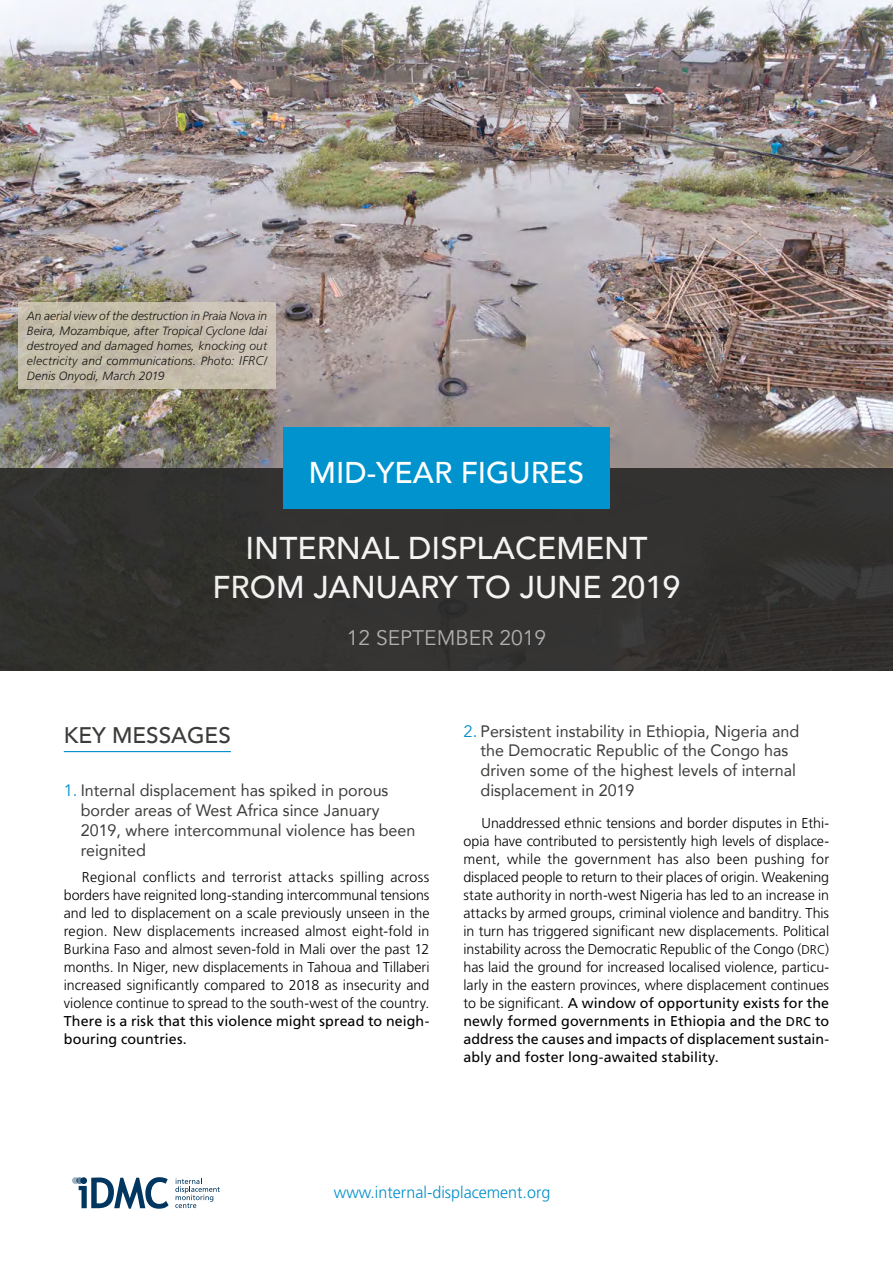
<style>
.page{position:relative;width:893px;height:1263px;background:#fff}
.page>*{position:absolute;margin:0;border:0;box-sizing:border-box;transform-origin:0 0}
.t1{font:500 31.5px/39.6px "Avenir";color:#fff;text-align:center}
.t2{font:500 30px "Avenir";color:#fff}
.t3{font:500 22.5px "Avenir";color:#3c3c3b}
.t4{font:21px "Avenir";color:#b3b2b2}
.t5{font:16.5px/19.8px "Avenir";color:#3c3c3b}
.t6{font:300 16.5px "Frutiger LT Std";color:#008eca}
.t7{font:300 14.25px/18px "Frutiger LT Std";color:#000;text-align:justify}
.t8{font:14.25px/18px "Frutiger LT Std";letter-spacing:.005em;color:#000}
.t9{font:italic 300 12px/15px "Frutiger LT Std";letter-spacing:.015em;color:#000;text-align:justify}
.s1{font-size:12.75px}
.s2{color:#008eca}
.s3{font-weight:400}
.s4{font-weight:400;font-size:12.75px}
</style>
<div class="page">
<img style="left:0;top:0;width:893px;height:468px">
<svg style="left:72px;top:1177px;width:97px;height:32px"></svg>
<svg style="left:175px;top:1178px;width:45px;height:30px"></svg>
<div style="left:0;top:468px;width:893px;height:202px;background:#333231"></div>
<div style="left:283px;top:427px;width:327px;height:81px;background:#0093cd"></div>
<div style="left:18px;top:303px;width:258px;height:86px;background:linear-gradient(to right,#c2bba7,#cbc0b2)"></div>
<hr style="left:64px;top:751px;width:167px;height:1px;background:#008eca">
<p class="t9" style="left:27px;top:309px;width:242px">An aerial view of the destruction in Praia Nova in Beira, Mozambique, after Tropical Cyclone Idai destroyed and damaged homes, knocking out electricity and communications. Photo: <span class="s1">IFRC</span>/ Denis Onyodi, March 2019</p>
<h2 class="t2" style="left:309px;top:446px;width:277px">MID-YEAR FIGURES</h2>
<h1 class="t1" style="left:213px;top:526px;width:469px">INTERNAL DISPLACEMENT<br>FROM JANUARY TO JUNE 2019</h1>
<h3 class="t4" style="left:347px;top:625px;width:201px">12 SEPTEMBER 2019</h3>
<h3 class="t3" style="left:64px;top:715px;width:169px">KEY MESSAGES</h3>
<p class="t5" style="left:81px;top:780px;width:336px;text-indent:-17px"><span class="s2">1.</span> Internal displacement has spiked in porous border areas of West Africa since January 2019, where intercommunal violence has been reignited</p>
<p class="t7" style="left:64px;top:868px;width:367px;text-indent:18px">Regional conflicts and terrorist attacks spilling across borders have reignited long-standing intercommunal tensions and led to displacement on a scale previously unseen in the region. New displacements increased almost eight-fold in Burkina Faso and almost seven-fold in Mali over the past 12 months. In Niger, new displacements in Tahoua and Tillaberi increased significantly compared to 2018 as insecurity and violence continue to spread to the south-west of the country.</p>
<p class="t8" style="left:64px;top:1012px;width:367px">There is a risk that this violence might spread to neigh&shy;bouring countries.</p>
<p class="t5" style="left:480px;top:720px;width:320px;text-indent:-17px"><span class="s2">2.</span> Persistent instability in Ethiopia, Nigeria and the Democratic Republic of the Congo has driven some of the highest levels of internal displacement in 2019</p>
<p class="t7" style="left:463px;top:814px;width:367px;text-indent:18px">Unaddressed ethnic tensions and border disputes in Ethi&shy;opia have contributed to persistently high levels of displace&shy;ment, while the government has also been pushing for displaced people to return to their places of origin. Weakening state authority in north-west Nigeria has led to an increase in attacks by armed groups, criminal violence and banditry. This in turn has triggered significant new displacements. Political instability across the Democratic Republic of the Congo (<span class="s1">DRC</span>) has laid the ground for increased localised violence, particu&shy;larly in the eastern provinces, where displacement continues to be significant. <span class="s3">A window of opportunity exists for the newly formed governments in Ethiopia and the</span> <span class="s4">DRC</span> <span class="s3">to address the causes and impacts of displacement sustain&shy;ably and foster long-awaited stability.</span></p>
<p class="t6" style="left:334px;top:1183px;width:218px">www.internal-displacement.org</p>
</div>
